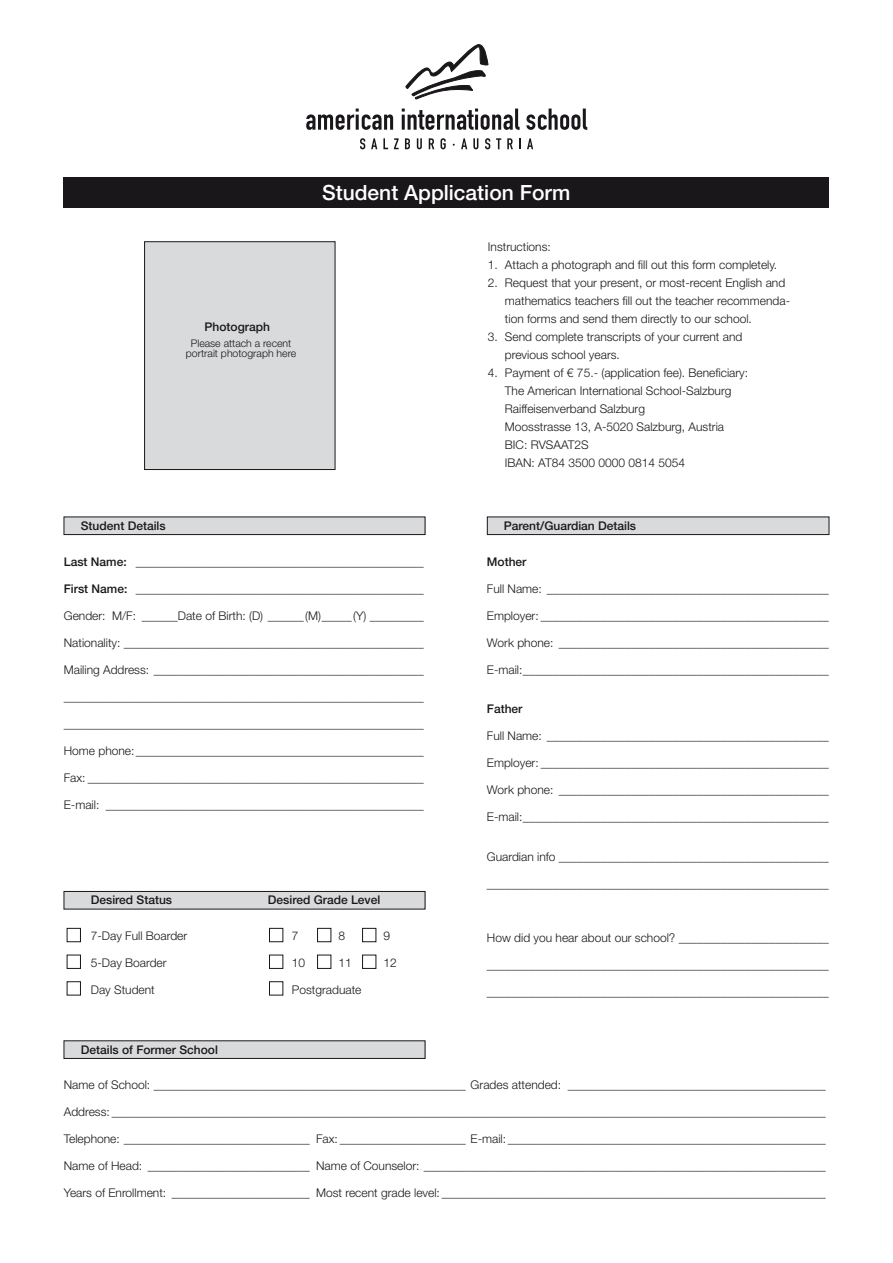
<style>
.page{position:relative;width:893px;height:1263px;background:#fff}
.page>*{position:absolute;margin:0;border:0;box-sizing:border-box;transform-origin:0 0}
.t1{font:500 21px "Helvetica Neue LT";color:#fff}
.t2{font:300 12px/18px "Helvetica Neue LT";color:#1a171b}
.t3{font:500 12px "Helvetica Neue LT";color:#1a171b}
.t4{font:300 10.5px/10.5px "Helvetica Neue LT";color:#1a171b;text-align:center}
.s1{font-weight:500}
</style>
<div class="page">
<div style="left:64px;top:178px;width:765px;height:30px;background:#1a171b"></div>
<div style="left:145px;top:242px;width:190px;height:227px;background:#d9dadb"></div>
<div style="left:144px;top:241px;width:191px;height:229px;border:1px solid #1a171b"></div>
<div style="left:64px;top:517px;width:361px;height:18px;background:#d9dadb"></div>
<div style="left:64px;top:517px;width:361px;height:18px;border:1px solid #1a171b"></div>
<div style="left:487px;top:517px;width:342px;height:18px;background:#d9dadb"></div>
<div style="left:487px;top:517px;width:342px;height:18px;border:1px solid #1a171b"></div>
<div style="left:64px;top:891px;width:361px;height:18px;background:#d9dadb"></div>
<div style="left:64px;top:891px;width:361px;height:18px;border:1px solid #1a171b"></div>
<div style="left:67px;top:928px;width:14px;height:14px;border:1px solid #1a171b"></div>
<div style="left:67px;top:955px;width:14px;height:14px;border:1px solid #1a171b"></div>
<div style="left:67px;top:981px;width:14px;height:14px;border:1px solid #1a171b"></div>
<div style="left:269px;top:928px;width:14px;height:14px;border:1px solid #1a171b"></div>
<div style="left:269px;top:955px;width:14px;height:14px;border:1px solid #1a171b"></div>
<div style="left:269px;top:981px;width:14px;height:14px;border:1px solid #1a171b"></div>
<div style="left:317px;top:928px;width:14px;height:14px;border:1px solid #1a171b"></div>
<div style="left:317px;top:955px;width:14px;height:14px;border:1px solid #1a171b"></div>
<div style="left:362px;top:928px;width:14px;height:14px;border:1px solid #1a171b"></div>
<div style="left:362px;top:955px;width:14px;height:14px;border:1px solid #1a171b"></div>
<div style="left:64px;top:1041px;width:361px;height:17px;background:#d9dadb"></div>
<svg style="left:405px;top:44px;width:83px;height:55px"></svg>
<svg style="left:306px;top:109px;width:87px;height:21px"></svg>
<svg style="left:402px;top:109px;width:118px;height:21px"></svg>
<svg style="left:526px;top:109px;width:61px;height:21px"></svg>
<svg style="left:360px;top:138px;width:5px;height:11px"></svg>
<svg style="left:371px;top:138px;width:6px;height:11px"></svg>
<svg style="left:383px;top:138px;width:5px;height:11px"></svg>
<svg style="left:394px;top:138px;width:5px;height:11px"></svg>
<svg style="left:405px;top:138px;width:5px;height:11px"></svg>
<svg style="left:417px;top:138px;width:5px;height:11px"></svg>
<svg style="left:429px;top:138px;width:5px;height:11px"></svg>
<svg style="left:440px;top:138px;width:6px;height:11px"></svg>
<svg style="left:461px;top:138px;width:6px;height:11px"></svg>
<svg style="left:473px;top:138px;width:5px;height:11px"></svg>
<svg style="left:485px;top:138px;width:5px;height:11px"></svg>
<svg style="left:496px;top:138px;width:5px;height:11px"></svg>
<svg style="left:507px;top:138px;width:6px;height:11px"></svg>
<svg style="left:519px;top:138px;width:2px;height:11px"></svg>
<svg style="left:527px;top:138px;width:6px;height:11px"></svg>
<p class="t3" style="left:205px;top:320px;width:67px">Photograph</p>
<p class="t4" style="left:186px;top:338px;width:112px">Please attach a recent portrait photograph here</p>
<h1 class="t1" style="left:322px;top:180px;width:250px">Student Application Form</h1>
<p class="t2" style="left:488px;top:237px;width:64px">Instructions:</p>
<p class="t2" style="left:488px;top:255px;width:291px">1. Attach a photograph and fill out this form completely.</p>
<p class="t2" style="left:505px;top:273px;width:287px;text-indent:-17px">2. Request that your present, or most-recent English and mathematics teachers fill out the teacher recommenda&shy;tion forms and send them directly to our school.</p>
<p class="t2" style="left:505px;top:327px;width:239px;text-indent:-17px">3. Send complete transcripts of your current and previous school years.</p>
<p class="t2" style="left:505px;top:363px;width:245px;text-indent:-17px">4. Payment of € 75.- (application fee). Beneficiary:<br>The American International School-Salzburg Raiffeisenverband Salzburg<br>Moosstrasse 13, A-5020 Salzburg, Austria BIC: RVSAAT2S<br>IBAN: AT84 3500 0000 0814 5054</p>
<p class="t3" style="left:81px;top:519px;width:86px">Student Details</p>
<p class="t2" style="left:64px;top:552px;width:362px"><span class="s1">Last Name:</span> ________________________________________________</p>
<p class="t2" style="left:64px;top:579px;width:362px"><span class="s1">First Name:</span> ________________________________________________</p>
<p class="t2" style="left:64px;top:606px;width:362px">Gender: M/F: ______Date of Birth: (D) ______(M)_____(Y) _________</p>
<p class="t2" style="left:64px;top:633px;width:362px">Nationality: __________________________________________________</p>
<p class="t2" style="left:64px;top:660px;width:362px">Mailing Address: _____________________________________________</p>
<p class="t2" style="left:64px;top:687px;width:362px">____________________________________________________________</p>
<p class="t2" style="left:64px;top:714px;width:362px">____________________________________________________________</p>
<p class="t2" style="left:64px;top:741px;width:362px">Home phone:________________________________________________</p>
<p class="t2" style="left:64px;top:768px;width:362px">Fax: ________________________________________________________</p>
<p class="t2" style="left:64px;top:795px;width:362px">E-mail: _____________________________________________________</p>
<p class="t3" style="left:91px;top:892px;width:83px">Desired Status</p>
<p class="t2" style="left:91px;top:926px;width:98px">7-Day Full Boarder</p>
<p class="t2" style="left:91px;top:953px;width:77px">5-Day Boarder</p>
<p class="t2" style="left:91px;top:980px;width:66px">Day Student</p>
<p class="t3" style="left:268px;top:892px;width:114px">Desired Grade Level</p>
<p class="t2" style="left:292px;top:926px;width:8px">7</p>
<p class="t2" style="left:338px;top:926px;width:8px">8</p>
<p class="t2" style="left:383px;top:926px;width:8px">9</p>
<p class="t2" style="left:292px;top:953px;width:15px">10</p>
<p class="t2" style="left:338px;top:953px;width:15px">11</p>
<p class="t2" style="left:383px;top:953px;width:15px">12</p>
<p class="t2" style="left:292px;top:980px;width:71px">Postgraduate</p>
<p class="t3" style="left:504px;top:519px;width:134px">Parent/Guardian Details</p>
<p class="t3" style="left:487px;top:554px;width:41px">Mother</p>
<p class="t2" style="left:487px;top:579px;width:344px">Full Name: _______________________________________________</p>
<p class="t2" style="left:487px;top:606px;width:344px">Employer: ________________________________________________</p>
<p class="t2" style="left:487px;top:633px;width:344px">Work phone: _____________________________________________</p>
<p class="t2" style="left:487px;top:660px;width:344px">E-mail:___________________________________________________</p>
<p class="t3" style="left:487px;top:702px;width:37px">Father</p>
<p class="t2" style="left:487px;top:727px;width:344px">Full Name: _______________________________________________</p>
<p class="t2" style="left:487px;top:754px;width:344px">Employer: ________________________________________________</p>
<p class="t2" style="left:487px;top:781px;width:344px">Work phone: _____________________________________________</p>
<p class="t2" style="left:487px;top:808px;width:344px">E-mail:___________________________________________________</p>
<p class="t2" style="left:487px;top:847px;width:344px">Guardian info _____________________________________________</p>
<p class="t2" style="left:487px;top:874px;width:344px">_________________________________________________________</p>
<p class="t2" style="left:487px;top:928px;width:344px">How did you hear about our school? _________________________</p>
<p class="t2" style="left:487px;top:955px;width:344px">_________________________________________________________</p>
<p class="t2" style="left:487px;top:982px;width:344px">_________________________________________________________</p>
<p class="t3" style="left:81px;top:1042px;width:139px">Details of Former School</p>
<p class="t2" style="left:64px;top:1076px;width:764px">Name of School: ____________________________________________________ Grades attended: ___________________________________________</p>
<p class="t2" style="left:64px;top:1103px;width:764px">Address: _______________________________________________________________________________________________________________________</p>
<p class="t2" style="left:64px;top:1130px;width:764px">Telephone: _______________________________ Fax: _____________________ E-mail: _____________________________________________________</p>
<p class="t2" style="left:64px;top:1157px;width:764px">Name of Head: ___________________________ Name of Counselor: ___________________________________________________________________</p>
<p class="t2" style="left:64px;top:1184px;width:764px">Years of Enrollment: _______________________ Most recent grade level: ________________________________________________________________</p>
</div>
